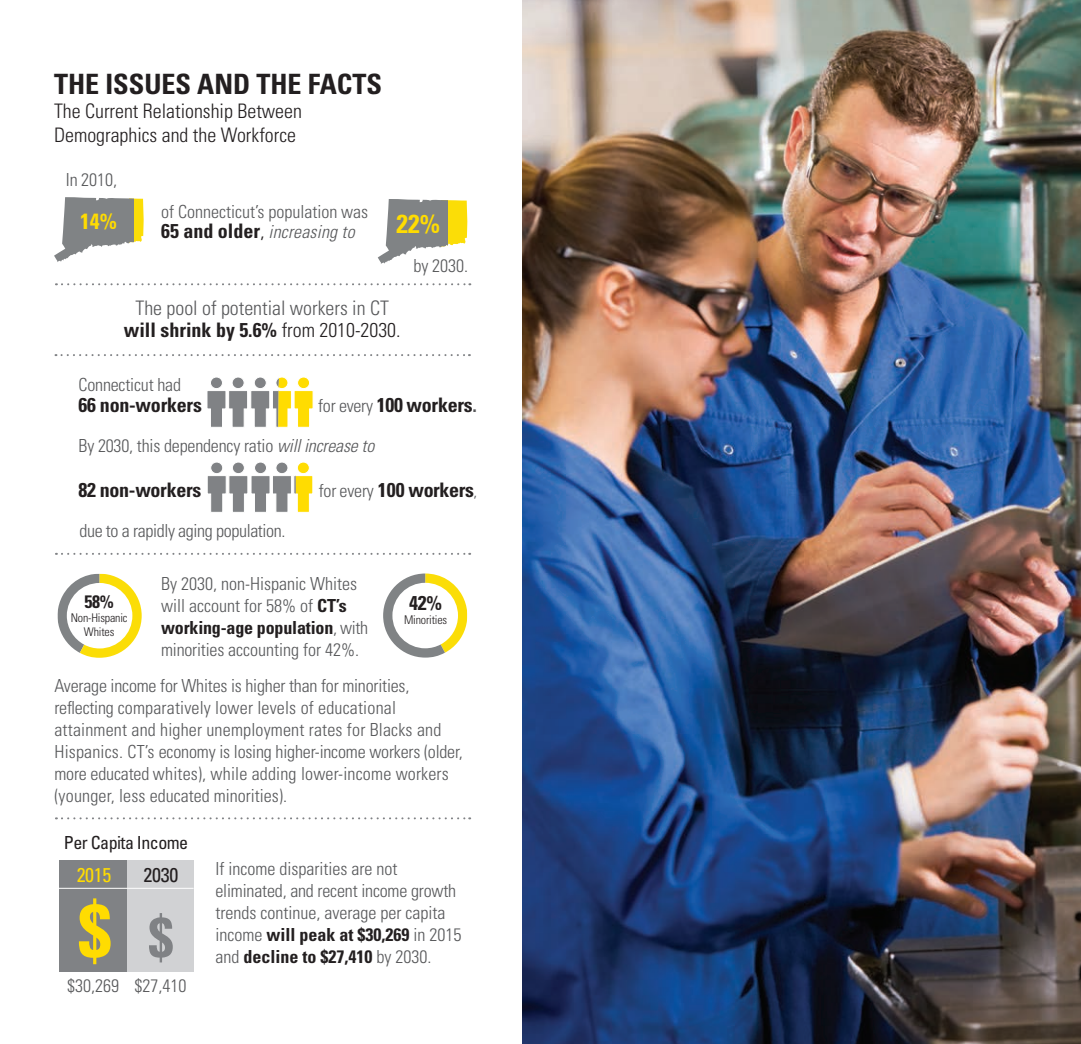
<style>
.page{position:relative;width:1081px;height:1044px;background:#fff}
.page>*{position:absolute;margin:0;border:0;box-sizing:border-box;transform-origin:0 0}
.t1{font:700 condensed 75px "Univers";color:#ffdc01}
.t2{font:700 condensed 56.2px "Univers";color:#808285}
.t3{font:700 condensed 28px "Univers";color:#231f20}
.t4{font:700 condensed 26px "Univers";color:#ffdc01}
.t5{font:700 condensed 22px "Univers";color:#ffdc01}
.t6{font:700 condensed 20px "Univers";letter-spacing:-.015em;color:#231f20}
.t7{font:300 condensed 20px/22px "Univers";color:#57585a;text-align:center}
.t8{font:300 condensed 20px/24px "Univers";color:#231f20}
.t9{font:condensed 20px "Univers";color:#ffdc01}
.t10{font:condensed 20px "Univers";color:#231f20}
.t11{font:300 condensed 18px/22px "Univers";color:#57585a}
.t12{font:300 condensed 18px "Univers";letter-spacing:-.02em;color:#57585a}
.t13{font:condensed 18px "Univers";letter-spacing:-.03em;color:#231f20}
.t14{font:700 condensed 18px "Univers";color:#231f20}
.t15{font:300 condensed 12px/14px "Univers";letter-spacing:-.015em;color:#231f20;text-align:center}
.s1{font-weight:700;font-size:20px;color:#231f20}
.s2{font-size:20px;color:#231f20}
.s3{font-style:italic}
.s4{font-weight:700;color:#231f20}
.s5{color:#231f20}
.s6{font-weight:300;font-size:18px;color:#57585a}
.s7{color:#57585a}
.s8{font-weight:300;font-size:16px;color:#57585a}
</style>
<div class="page">
<div style="left:59px;top:861px;width:68px;height:111px;background:#808285"></div>
<div style="left:127px;top:861px;width:66px;height:111px;background:#d1d2d4"></div>
<img style="left:522px;top:0;width:558px;height:1044px">
<svg style="left:56px;top:283px;width:414px;height:2px"></svg>
<svg style="left:207px;top:377px;width:106px;height:51px"></svg>
<div style="left:211px;top:462px;width:12px;height:12px;background:#808285;border-radius:50%"></div>
<div style="left:210px;top:462px;width:13px;height:12px;border:1px solid #fff;border-radius:50%"></div>
<div style="left:254px;top:462px;width:12px;height:12px;background:#808285;border-radius:50%"></div>
<div style="left:254px;top:462px;width:13px;height:12px;border:1px solid #fff;border-radius:50%"></div>
<div style="left:232px;top:462px;width:12px;height:12px;background:#808285;border-radius:50%"></div>
<div style="left:232px;top:462px;width:12px;height:12px;border:1px solid #fff;border-radius:50%"></div>
<div style="left:276px;top:462px;width:12px;height:12px;background:#808285;border-radius:50%"></div>
<div style="left:275px;top:462px;width:13px;height:12px;border:1px solid #fff;border-radius:50%"></div>
<div style="left:297px;top:462px;width:12px;height:12px;background:#ffdc01;border-radius:50%"></div>
<div style="left:297px;top:462px;width:12px;height:12px;border:1px solid #fff;border-radius:50%"></div>
<svg style="left:207px;top:475px;width:106px;height:38px"></svg>
<svg style="left:56px;top:553px;width:414px;height:2px"></svg>
<svg style="left:54px;top:197px;width:89px;height:65px"></svg>
<svg style="left:377px;top:199px;width:90px;height:65px"></svg>
<svg style="left:57px;top:574px;width:85px;height:84px"></svg>
<svg style="left:383px;top:574px;width:84px;height:84px"></svg>
<hr style="left:59px;top:888px;width:134px;height:1px;background:#fff">
<svg style="left:56px;top:817px;width:414px;height:2px"></svg>
<svg style="left:55px;top:354px;width:415px;height:2px"></svg>
<p class="t3" style="left:54px;top:67px;width:329px">THE ISSUES AND THE FACTS</p>
<p class="t8" style="left:54px;top:99px;width:249px">The Current Relationship Between<br>Demographics and the Workforce</p>
<p class="t11" style="left:66px;top:168px;width:53px">In 2010,</p>
<p class="t11" style="left:161px;top:202px;width:208px;line-height:20px">of Connecticut’s population was<br><span class="s1">65 and older</span><span class="s2">,</span> <span class="s3">increasing to</span></p>
<p class="t5" style="left:80px;top:208px;width:38px">14%</p>
<p class="t4" style="left:396px;top:208px;width:45px">22%</p>
<p class="t7" style="left:124px;top:297px;width:278px">The pool of potential workers in CT <span class="s4">will shrink by 5.6%</span> <span class="s5">from 2010-2030.</span></p>
<p class="t11" style="left:78px;top:374px;width:104px">Connecticut had</p>
<p class="t11" style="left:413px;top:254px;width:56px">by 2030.</p>
<p class="t6" style="left:78px;top:393px;width:125px">66 non-workers</p>
<p class="t6" style="left:318px;top:393px;width:160px"><span class="s6">for every</span> 100 workers<span class="s7">.</span></p>
<p class="t11" style="left:78px;top:434px;width:297px">By 2030, this dependency ratio <span class="s3">will increase to</span></p>
<p class="t6" style="left:78px;top:478px;width:124px">82 non-workers</p>
<p class="t12" style="left:79px;top:520px;width:207px">due to a rapidly aging population.</p>
<p class="t6" style="left:319px;top:478px;width:160px"><span class="s6">for every</span> 100 workers<span class="s8">,</span></p>
<p class="t14" style="left:84px;top:591px;width:31px">58%</p>
<p class="t15" style="left:71px;top:611px;width:58px">Non-Hispanic<br>Whites</p>
<p class="t11" style="left:161px;top:573px;width:208px">By 2030, non-Hispanic Whites will account for 58% of <span class="s4">CT’s working-age population</span>, with minorities accounting for 42%.</p>
<p class="t6" style="left:409px;top:590px;width:34px">42%</p>
<p class="t15" style="left:404px;top:613px;width:45px">Minorities</p>
<p class="t11" style="left:54px;top:674px;width:409px">Average income for Whites is higher than for minorities, reflecting comparatively lower levels of educational attainment and higher unemployment rates for Blacks and Hispanics. CT’s economy is losing higher-income workers (older, more educated whites), while adding lower-income workers (younger, less educated minorities).</p>
<p class="t13" style="left:64px;top:832px;width:126px">Per Capita Income</p>
<p class="t9" style="left:77px;top:863px;width:36px">2015</p>
<p class="t10" style="left:143px;top:863px;width:36px">2030</p>
<p class="t1" style="left:78px;top:884px;width:35px">$</p>
<p class="t2" style="left:148px;top:903px;width:26px">$</p>
<p class="t11" style="left:67px;top:974px;width:53px">$30,269</p>
<p class="t11" style="left:134px;top:974px;width:53px">$27,410</p>
<p class="t11" style="left:215px;top:858px;width:247px">If income disparities are not eliminated, and recent income growth trends continue, average per capita income <span class="s4">will peak at $30,269</span> in 2015 and <span class="s4">decline to $27,410</span> by 2030.</p>
</div>
